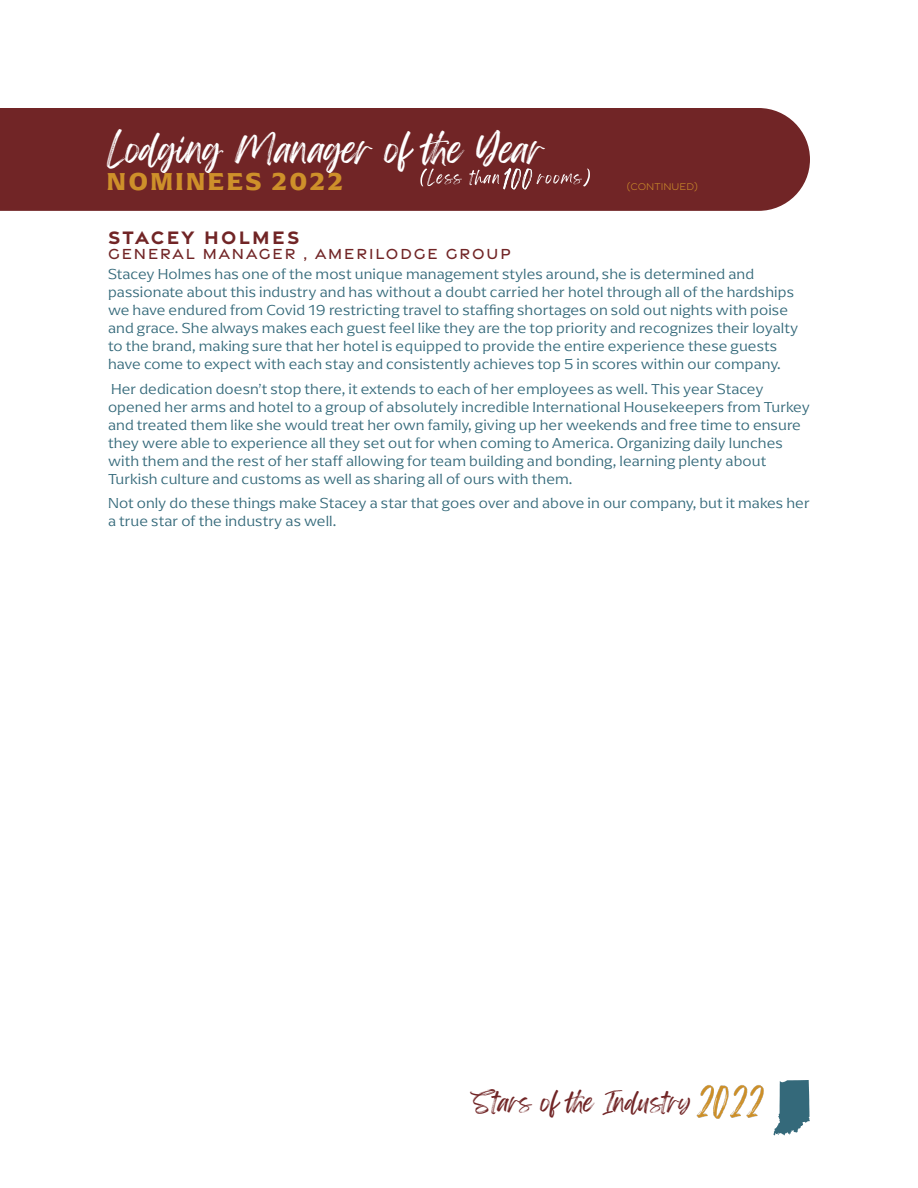
<style>
.page{position:relative;width:918px;height:1188px;background:#fff}
.page>*{position:absolute;margin:0;border:0;box-sizing:border-box;transform-origin:0 0}
.t1{font:33px "Feeling Passionate";color:#fff}
.t2{font:700 25.5px "Arpona";letter-spacing:.1em;color:#ce902a}
.t3{font:22.5px "Feeling Passionate";color:#712526}
.Text_Info{font:700 19.5px "Gravesend Sans";letter-spacing:.12em;color:#712526}
.Text_Info-2{font:500 15.75px "Gravesend Sans";letter-spacing:.12em;color:#712526}
.Nominee_Information{font:300 15px/18px "Arpona";letter-spacing:.01em;color:#34697a}
.t4{font:300 10.5px "Gravesend Sans";color:#ce902a}
</style>
<div class="page">
<img style="left:696px;top:1085px;width:68px;height:34px">
<svg style="left:774px;top:1080px;width:36px;height:55px"></svg>
<div style="left:0;top:108px;width:810px;height:103px;background:#712526"></div>
<svg style="left:420px;top:168px;width:170px;height:18px;background:#864646"></svg>
<img style="left:503px;top:164px;width:30px;height:30px">
<p class="t1" style="left:107px;top:123px;width:438px">Lodging Manager of the Year</p>
<p class="t2" style="left:107px;top:166px;width:238px">NOMINEES 2022</p>
<p class="t4" style="left:627px;top:181px;width:73px">(CONTINUED)</p>
<p class="Text_Info" style="left:108px;top:225px;width:193px">STACEY HOLMES</p>
<p class="Text_Info-2" style="left:108px;top:245px;width:404px">GENERAL MANAGER , AMERILODGE GROUP</p>
<p class="Nominee_Information" style="left:108px;top:265px;width:692px">Stacey Holmes has one of the most unique management styles around, she is determined and passionate about this industry and has without a doubt carried her hotel through all of the hardships we have endured from Covid 19 restricting travel to staffing shortages on sold out nights with poise and grace. She always makes each guest feel like they are the top priority and recognizes their loyalty to the brand, making sure that her hotel is equipped to provide the entire experience these guests have come to expect with each stay and consistently achieves top 5 in scores within our company.</p>
<p class="Nominee_Information" style="left:108px;top:380px;width:703px">Her dedication doesn’t stop there, it extends to each of her employees as well. This year Stacey opened her arms and hotel to a group of absolutely incredible International Housekeepers from Turkey and treated them like she would treat her own family, giving up her weekends and free time to ensure they were able to experience all they set out for when coming to America. Organizing daily lunches with them and the rest of her staff allowing for team building and bonding, learning plenty about Turkish culture and customs as well as sharing all of ours with them.</p>
<p class="Nominee_Information" style="left:108px;top:494px;width:703px">Not only do these things make Stacey a star that goes over and above in our company, but it makes her a true star of the industry as well.</p>
<h3 class="t3" style="left:473px;top:1084px;width:219px">Stars of the Industry</h3>
</div>
